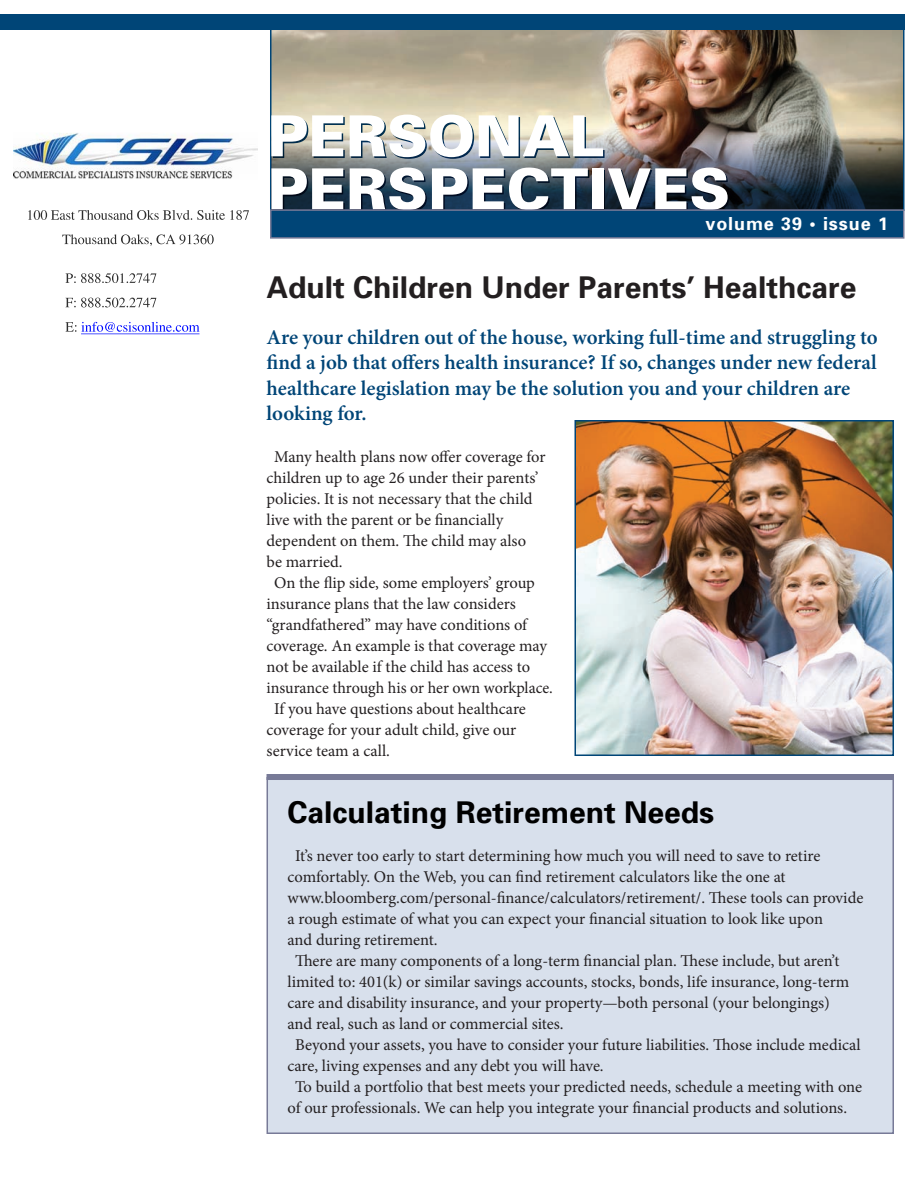
<style>
.page{position:relative;width:918px;height:1188px;background:#fff}
.page>*{position:absolute;margin:0;border:0;box-sizing:border-box;transform-origin:0 0}
.t1{font:900 56.7px/52.9px "Univers";color:#fff}
.t2{font:700 30px "Univers";color:#231f20}
.MP_body{font:700 30px "Univers";color:#000}
.t3{font:600 21px/25.5px "Minion Pro";color:#004577}
.t4{font:700 18px "Univers";letter-spacing:.05em;color:#fff}
.MP_body-2{font:16.5px/21px "Minion Pro";letter-spacing:-.005em;color:#231f20}
</style>
<div class="page">
<img style="left:273px;top:30px;width:628px;height:96px">
<img style="left:272px;top:126px;width:631px;height:83px">
<div style="left:0;top:14px;width:904px;height:16px;background:#004577"></div>
<div style="left:267px;top:777px;width:627px;height:357px;background:#d8e0ec;border:2px solid #777a97"></div>
<div style="left:267px;top:774px;width:627px;height:6px;background:#777a97"></div>
<div style="left:271px;top:210px;width:633px;height:28px;background:#004577"></div>
<div style="left:270px;top:209px;width:634px;height:30px;border:2px solid #777a97"></div>
<img style="left:577px;top:423px;width:314px;height:330px">
<div style="left:574px;top:420px;width:320px;height:336px;border:2px solid #004577"></div>
<img style="left:13px;top:133px;width:245px;height:202px">
<img style="left:87px;top:210px;width:155px;height:10px">
<svg style="left:243px;top:210px;width:6px;height:10px"></svg>
<img style="left:71px;top:234px;width:143px;height:10px">
<img style="left:65px;top:273px;width:91px;height:10px">
<img style="left:65px;top:297px;width:91px;height:10px">
<img style="left:65px;top:322px;width:135px;height:10px">
<p class="t1" style="left:267px;top:108px;width:464px">PERSONAL<br>PERSPECTIVES</p>
<p class="t4" style="left:705px;top:212px;width:184px">volume 39 • issue 1</p>
<p class="t2" style="left:267px;top:268px;width:592px">Adult Children Under Parents’ Healthcare</p>
<p class="t3" style="left:267px;top:324px;width:613px">Are your children out of the house, working full-time and struggling to find a job that offers health insurance? If so, changes under new federal healthcare legislation may be the solution you and your children are looking for.</p>
<p class="MP_body-2" style="left:267px;top:446px;width:281px;text-indent:8px">Many health plans now offer coverage for children up to age 26 under their parents’ policies. It is not necessary that the child live with the parent or be financially dependent on them. The child may also be married.</p>
<p class="MP_body-2" style="left:267px;top:572px;width:288px;text-indent:8px">On the flip side, some employers’ group insurance plans that the law considers “grandfathered” may have conditions of coverage. An example is that coverage may not be available if the child has access to insurance through his or her own workplace.</p>
<p class="MP_body-2" style="left:267px;top:698px;width:261px;text-indent:8px">If you have questions about healthcare coverage for your adult child, give our service team a call.</p>
<p class="MP_body" style="left:288px;top:793px;width:428px">Calculating Retirement Needs</p>
<p class="MP_body-2" style="left:288px;top:845px;width:577px;text-indent:8px">It’s never too early to start determining how much you will need to save to retire comfortably. On the Web, you can find retirement calculators like the one at www.bloomberg.com/personal-finance/calculators/retirement/. These tools can provide a rough estimate of what you can expect your financial situation to look like upon<br>and during retirement.</p>
<p class="MP_body-2" style="left:288px;top:950px;width:563px;text-indent:8px">There are many components of a long-term financial plan. These include, but aren’t limited to: 401(k) or similar savings accounts, stocks, bonds, life insurance, long-term care and disability insurance, and your property—both personal (your belongings) and real, such as land or commercial sites.</p>
<p class="MP_body-2" style="left:288px;top:1034px;width:575px;text-indent:8px">Beyond your assets, you have to consider your future liabilities. Those include medical care, living expenses and any debt you will have.</p>
<p class="MP_body-2" style="left:288px;top:1076px;width:576px;text-indent:8px">To build a portfolio that best meets your predicted needs, schedule a meeting with one of our professionals. We can help you integrate your financial products and solutions.</p>
</div>
